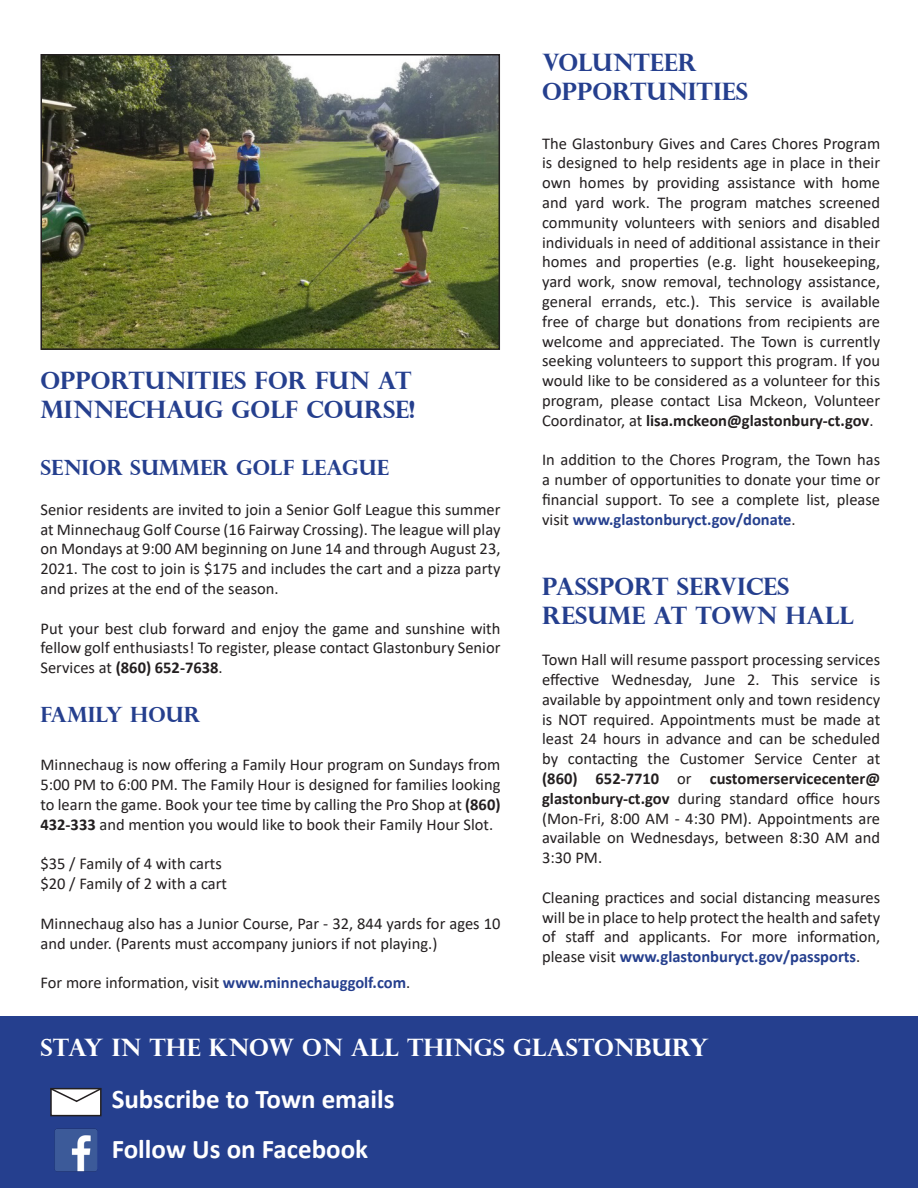
<style>
.page{position:relative;width:918px;height:1188px;background:#fff}
.page>*{position:absolute;margin:0;border:0;box-sizing:border-box;transform-origin:0 0}
.t1{font:700 27px "Calibri";color:#fff}
.t2{font:700 24px/28.8px "Perpetua Titling";color:#253f8e}
.t3{font:700 24px "Perpetua Titling";color:#fff}
.t4{font:700 21px "Perpetua Titling";color:#253f8e}
.t5{font:16.5px/19.8px "Calibri";color:#231f20;text-align:justify}
.s1{font-weight:700}
.s2{font-weight:700;color:#253f8e}
</style>
<div class="page">
<div style="left:0;top:1016px;width:918px;height:172px;background:#253f8e"></div>
<div style="left:51px;top:1089px;width:50px;height:27px;background:#fff"></div>
<div style="left:50px;top:1088px;width:52px;height:28px;border:2px solid #231f20"></div>
<svg style="left:50px;top:1087px;width:52px;height:16px"></svg>
<img style="left:55px;top:1129px;width:42px;height:42px">
<img style="left:43px;top:57px;width:454px;height:290px">
<div style="left:40px;top:54px;width:460px;height:296px;border:2px solid #231f20"></div>
<p class="t2" style="left:40px;top:365px;width:376px">OPPORTUNITIES FOR FUN AT<br>MINNECHAUG GOLF COURSE!</p>
<p class="t4" style="left:40px;top:455px;width:350px">SENIOR SUMMER GOLF LEAGUE</p>
<p class="t5" style="left:40px;top:499px;width:462px">Senior residents are invited to join a Senior Golf League this summer at Minnechaug Golf Course (16 Fairway Crossing). The league will play on Mondays at 9:00 AM beginning on June 14 and through August 23, 2021. The cost to join is $175 and includes the cart and a pizza party and prizes at the end of the season.</p>
<p class="t5" style="left:40px;top:618px;width:461px">Put your best club forward and enjoy the game and sunshine with fellow golf enthusiasts! To register, please contact Glastonbury Senior Services at <span class="s1">(860) 652-7638</span>.</p>
<p class="t4" style="left:40px;top:701px;width:161px">FAMILY HOUR</p>
<p class="t5" style="left:40px;top:755px;width:462px">Minnechaug is now offering a Family Hour program on Sundays from 5:00 PM to 6:00 PM. The Family Hour is designed for families looking to learn the game. Book your tee time by calling the Pro Shop at <span class="s1">(860)<br>432-333</span> and mention you would like to book their Family Hour Slot.</p>
<p class="t5" style="left:40px;top:854px;width:183px">$35 / Family of 4 with carts</p>
<p class="t5" style="left:40px;top:873px;width:188px">$20 / Family of 2 with a cart</p>
<p class="t5" style="left:40px;top:913px;width:461px">Minnechaug also has a Junior Course, Par - 32, 844 yards for ages 10 and under. (Parents must accompany juniors if not playing.)</p>
<p class="t5" style="left:40px;top:972px;width:371px">For more information, visit <span class="s2">www.minnechauggolf.com</span>.</p>
<p class="t2" style="left:542px;top:48px;width:207px">VOLUNTEER<br>OPPORTUNITIES</p>
<p class="t5" style="left:542px;top:133px;width:340px">The Glastonbury Gives and Cares Chores Program is designed to help residents age in place in their own homes by providing assistance with home and yard work. The program matches screened community volunteers with seniors and disabled individuals in need of additional assistance in their homes and properties (e.g. light housekeeping, yard work, snow removal, technology assistance, general errands, etc.). This service is available free of charge but donations from recipients are welcome and appreciated. The Town is currently seeking volunteers to support this program. If you would like to be considered as a volunteer for this program, please contact Lisa Mckeon, Volunteer Coordinator, at <span class="s1">lisa.mckeon@glastonbury-ct.gov</span>.</p>
<p class="t5" style="left:542px;top:450px;width:340px">In addition to the Chores Program, the Town has a number of opportunities to donate your time or financial support. To see a complete list, please visit <span class="s2">www.glastonburyct.gov/donate</span>.</p>
<p class="t2" style="left:542px;top:572px;width:313px">PASSPORT SERVICES<br>RESUME AT TOWN HALL</p>
<p class="t5" style="left:542px;top:649px;width:340px">Town Hall will resume passport processing services effective Wednesday, June 2. This service is available by appointment only and town residency is NOT required. Appointments must be made at least 24 hours in advance and can be scheduled by contacting the Customer Service Center at <span class="s1">(860) 652-7710</span> or <span class="s1">customerservicecenter@ glastonbury-ct.gov</span> during standard office hours (Mon-Fri, 8:00 AM - 4:30 PM). Appointments are available on Wednesdays, between 8:30 AM and 3:30 PM.</p>
<p class="t5" style="left:542px;top:887px;width:340px">Cleaning practices and social distancing measures will be in place to help protect the health and safety of staff and applicants. For more information, please visit <span class="s2">www.glastonburyct.gov/passports</span>.</p>
<p class="t3" style="left:40px;top:1032px;width:670px">STAY IN THE KNOW ON ALL THINGS GLASTONBURY</p>
<p class="t1" style="left:112px;top:1080px;width:284px">Subscribe to Town emails</p>
<p class="t1" style="left:112px;top:1130px;width:258px">Follow Us on Facebook</p>
</div>
